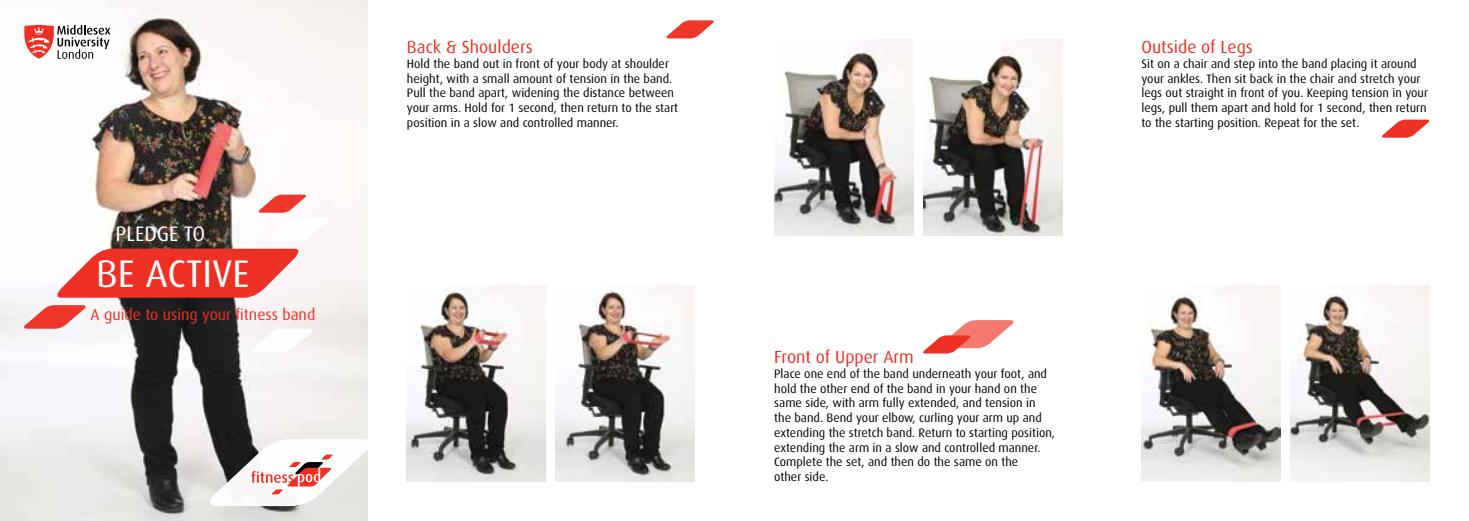
<style>
.page{position:relative;width:1469px;height:521px;background:#fff}
.page>*{position:absolute;margin:0;border:0;box-sizing:border-box;transform-origin:0 0}
.t1{font:38.5px "Dax";color:#fff}
.t2{font:21px "Dax";color:#fff}
.t3{font:17.5px "Dax";color:#ee3124}
.t4{font:15.75px "Dax";color:#ee3124}
.t5{font:12.25px/14.7px "Dax";color:#000}
</style>
<div class="page">
<img style="left:0;top:0;width:367px;height:521px">
<svg style="left:0;top:0;width:231px;height:100px"></svg>
<svg style="left:208px;top:439px;width:160px;height:67px"></svg>
<svg style="left:52px;top:249px;width:252px;height:49px"></svg>
<svg style="left:23px;top:305px;width:64px;height:24px"></svg>
<svg style="left:258px;top:195px;width:72px;height:46px"></svg>
<svg style="left:250px;top:329px;width:64px;height:23px"></svg>
<svg style="left:666px;top:20px;width:48px;height:18px"></svg>
<svg style="left:923px;top:320px;width:91px;height:33px"></svg>
<img style="left:407px;top:285px;width:139px;height:196px">
<img style="left:556px;top:285px;width:138px;height:196px">
<img style="left:774px;top:46px;width:139px;height:190px">
<img style="left:923px;top:40px;width:139px;height:196px">
<img style="left:1141px;top:285px;width:139px;height:196px">
<img style="left:1290px;top:285px;width:139px;height:196px">
<svg style="left:1382px;top:120px;width:47px;height:18px"></svg>
<h2 class="t2" style="left:115px;top:222px;width:91px">PLEDGE TO</h2>
<h1 class="t1" style="left:96px;top:252px;width:155px">BE ACTIVE</h1>
<p class="t4" style="left:91px;top:306px;width:226px">A guide to using your fitness band</p>
<h3 class="t3" style="left:407px;top:37px;width:127px">Back &amp; Shoulders</h3>
<p class="t5" style="left:407px;top:56px;width:273px">Hold the band out in front of your body at shoulder height, with a small amount of tension in the band.<br>Pull the band apart, widening the distance between your arms. Hold for 1 second, then return to the start position in a slow and controlled manner.</p>
<h3 class="t3" style="left:1141px;top:37px;width:113px">Outside of Legs</h3>
<p class="t5" style="left:1141px;top:56px;width:288px">Sit on a chair and step into the band placing it around your ankles. Then sit back in the chair and stretch your legs out straight in front of you. Keeping tension in your legs, pull them apart and hold for 1 second, then return to the starting position. Repeat for the set.</p>
<h3 class="t3" style="left:774px;top:348px;width:141px">Front of Upper Arm</h3>
<p class="t5" style="left:774px;top:366px;width:282px">Place one end of the band underneath your foot, and hold the other end of the band in your hand on the same side, with arm fully extended, and tension in the band. Bend your elbow, curling your arm up and extending the stretch band. Return to starting position, extending the arm in a slow and controlled manner.<br>Complete the set, and then do the same on the<br>other side.</p>
</div>
